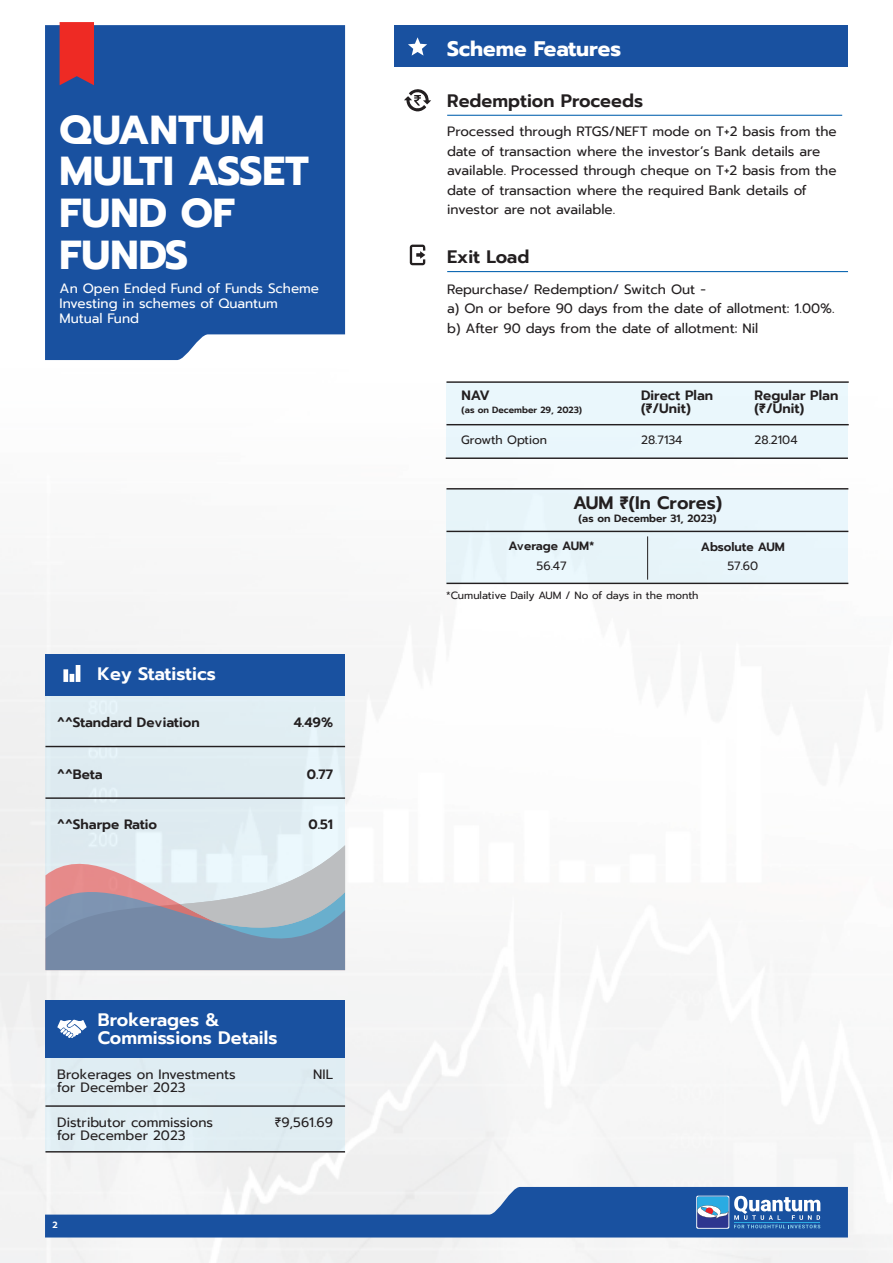
<style>
.page{position:relative;width:893px;height:1263px;background:#fff}
.page>*{position:absolute;margin:0;border:0;box-sizing:border-box;transform-origin:0 0}
.t1{font:700 40.35px/41.5px "Prompt";color:#fff}
.t2{font:700 21px "Prompt";color:#fff}
.t3{font:600 18px/18px "Prompt";color:#fff}
.t4{font:600 18px "Prompt";color:#231f20}
.t5{font:13.5px/19.5px "Prompt";color:#231f20}
.t6{font:600 13.5px/13.6px "Prompt";color:#231f20}
.t7{font:13.5px/14.9px "Prompt";color:#fff}
.t8{font:12px "Prompt";color:#231f20}
.t9{font:600 12px "Prompt";color:#231f20}
.t10{font:10.5px "Prompt";color:#231f20}
.t11{font:600 10.5px "Prompt";color:#231f20}
.t12{font:600 9px "Prompt";color:#231f20}
.t13{font:600 9px "Prompt";color:#fff}
</style>
<div class="page">
<img style="left:0;top:22px;width:893px;height:1241px">
<div style="left:446px;top:489px;width:402px;height:94px;background:#e8f5fb"></div>
<div style="left:446px;top:382px;width:402px;height:76px;background:#eaf7fc"></div>
<hr style="left:447px;top:271px;width:401px;height:1px;background:#0562af">
<svg style="left:410px;top:245px;width:16px;height:20px"></svg>
<hr style="left:446px;top:381px;width:403px;height:2px;background:#231f20">
<hr style="left:446px;top:424px;width:403px;height:1px;background:#231f20">
<hr style="left:446px;top:457px;width:402px;height:2px;background:#231f20">
<hr style="left:446px;top:488px;width:402px;height:1px;background:#231f20">
<hr style="left:446px;top:531px;width:402px;height:1px;background:#231f20">
<hr style="left:647px;top:536px;width:1px;height:44px;background:#231f20">
<hr style="left:446px;top:583px;width:402px;height:1px;background:#231f20">
<div style="left:394px;top:26px;width:454px;height:41px;background:#1951a0"></div>
<svg style="left:408px;top:37px;width:19px;height:19px"></svg>
<div style="left:45px;top:1058px;width:300px;height:94px;background:#e0edf3"></div>
<hr style="left:45px;top:1105px;width:300px;height:2px;background:#231f20">
<hr style="left:45px;top:1151px;width:300px;height:1px;background:#231f20">
<div style="left:45px;top:1000px;width:300px;height:58px;background:#1951a0"></div>
<svg style="left:57px;top:1019px;width:30px;height:19px"></svg>
<div style="left:45px;top:687px;width:300px;height:283px;background:#dfecf1"></div>
<div style="left:45px;top:655px;width:300px;height:41px;background:#1951a0"></div>
<svg style="left:63px;top:665px;width:17px;height:17px"></svg>
<hr style="left:45px;top:746px;width:300px;height:1px;background:#231f20">
<hr style="left:45px;top:797px;width:300px;height:2px;background:#231f20">
<svg style="left:45px;top:845px;width:300px;height:125px"></svg>
<hr style="left:447px;top:115px;width:395px;height:1px;background:#0562af">
<svg style="left:404px;top:88px;width:27px;height:23px"></svg>
<div style="left:45px;top:25px;width:300px;height:335px;background:#1951a0"></div>
<svg style="left:60px;top:22px;width:34px;height:63px"></svg>
<svg style="left:45px;top:1187px;width:803px;height:50px"></svg>
<h1 class="t1" style="left:60px;top:109px;width:251px">QUANTUM<br>MULTI ASSET<br>FUND OF<br>FUNDS</h1>
<p class="t7" style="left:60px;top:281px;width:261px">An Open Ended Fund of Funds Scheme<br>Investing in schemes of Quantum<br>Mutual Fund</p>
<h3 class="t3" style="left:97px;top:665px;width:120px">Key Statistics</h3>
<p class="t6" style="left:57px;top:715px;width:144px">^^Standard Deviation</p>
<p class="t6" style="left:294px;top:715px;width:41px">4.49%</p>
<p class="t6" style="left:57px;top:767px;width:47px">^^Beta</p>
<p class="t6" style="left:307px;top:767px;width:28px">0.77</p>
<p class="t6" style="left:57px;top:817px;width:101px">^^Sharpe Ratio</p>
<p class="t6" style="left:308px;top:817px;width:26px">0.51</p>
<h3 class="t3" style="left:98px;top:1011px;width:181px">Brokerages &amp;<br>Commissions Details</h3>
<p class="t5" style="left:57px;top:1067px;width:180px;line-height:13.5px">Brokerages on Investments for December 2023</p>
<p class="t5" style="left:57px;top:1115px;width:157px;line-height:13.5px">Distributor commissions for December 2023</p>
<p class="t13" style="left:53px;top:1218px;width:7px">2</p>
<p class="t5" style="left:313px;top:1064px;width:21px">NIL</p>
<p class="t5" style="left:275px;top:1112px;width:60px">₹9,561.69</p>
<h2 class="t2" style="left:447px;top:32px;width:176px">Scheme Features</h2>
<h3 class="t4" style="left:447px;top:88px;width:197px">Redemption Proceeds</h3>
<p class="t5" style="left:447px;top:122px;width:391px">Processed through RTGS/NEFT mode on T+2 basis from the date of transaction where the investor’s Bank details are available. Processed through cheque on T+2 basis from the date of transaction where the required Bank details of investor are not available.</p>
<h3 class="t4" style="left:447px;top:243px;width:84px">Exit Load</h3>
<p class="t5" style="left:447px;top:279px;width:389px">Repurchase/ Redemption/ Switch Out -<br>a) On or before 90 days from the date of allotment: 1.00%. b) After 90 days from the date of allotment: Nil</p>
<p class="t6" style="left:462px;top:388px;width:30px">NAV</p>
<p class="t12" style="left:462px;top:403px;width:122px">(as on December 29, 2023)</p>
<p class="t6" style="left:641px;top:388px;width:74px">Direct Plan (₹/Unit)</p>
<p class="t6" style="left:755px;top:388px;width:85px">Regular Plan (₹/Unit)</p>
<p class="t8" style="left:461px;top:431px;width:87px">Growth Option</p>
<p class="t8" style="left:641px;top:431px;width:43px">28.7134</p>
<p class="t8" style="left:755px;top:431px;width:45px">28.2104</p>
<h3 class="t4" style="left:573px;top:489px;width:151px">AUM ₹(In Crores)</h3>
<p class="t11" style="left:579px;top:511px;width:140px">(as on December 31, 2023)</p>
<p class="t9" style="left:509px;top:537px;width:87px">Average AUM*</p>
<p class="t8" style="left:536px;top:557px;width:32px">56.47</p>
<p class="t9" style="left:701px;top:538px;width:86px">Absolute AUM</p>
<p class="t8" style="left:727px;top:558px;width:32px">57.60</p>
<p class="t10" style="left:446px;top:587px;width:254px">*Cumulative Daily AUM / No of days in the month</p>
</div>
